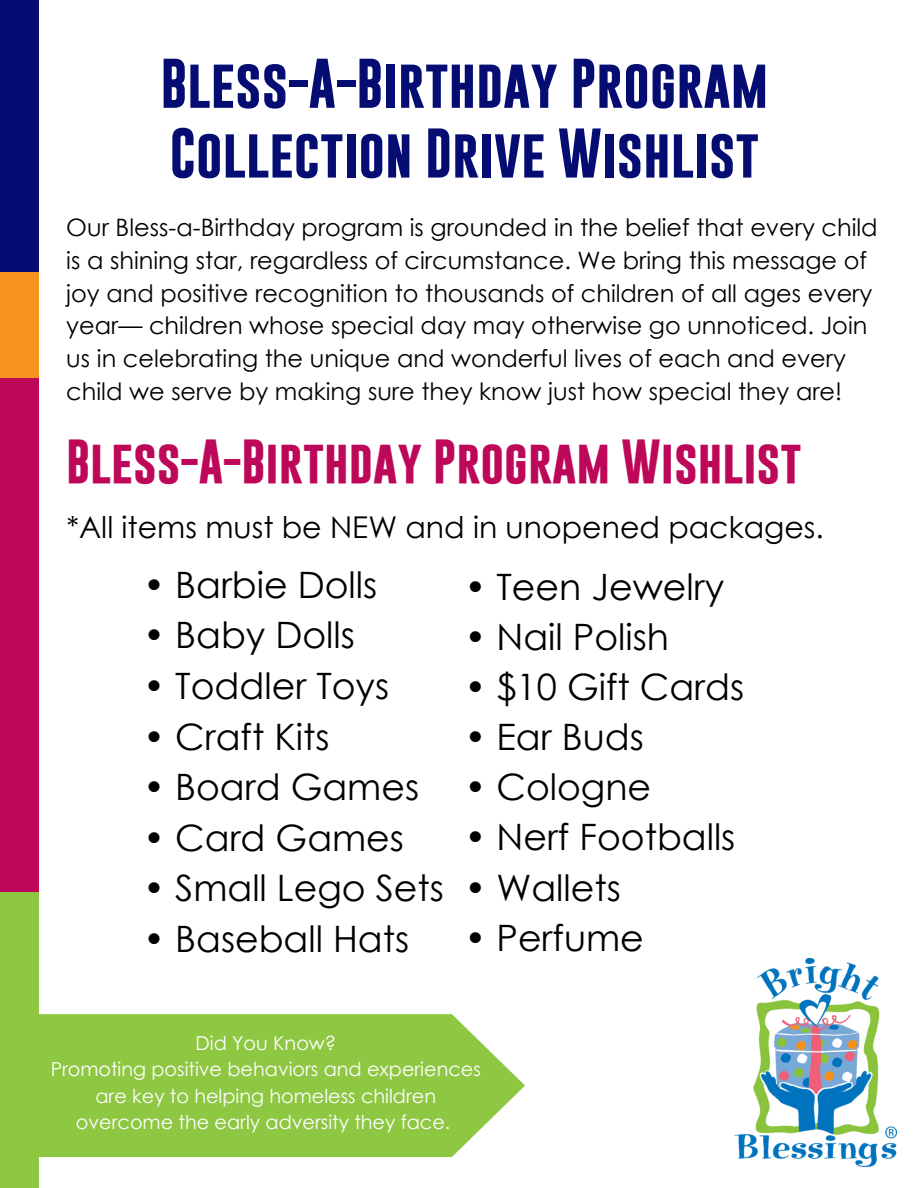
<style>
.page{position:relative;width:918px;height:1188px;background:#fff}
.page>*{position:absolute;margin:0;border:0;box-sizing:border-box;transform-origin:0 0}
.t1{font:700 50.25px/69.8px "Gobold";color:#050d73}
.t2{font:700 45px "Gobold";color:#bd0759}
.t3{font:36.45px "Century Gothic";color:#000}
.t4{font:36.3px "Century Gothic";color:#000}
.t5{font:30px "Century Gothic";color:#000}
.t6{font:24px/32.7px "Century Gothic";color:#000}
.t7{font:19.2px/26.5px "Century Gothic";color:#fff;text-align:center}
</style>
<div class="page">
<img style="left:734px;top:959px;width:162px;height:209px">
<svg style="left:39px;top:1014px;width:486px;height:143px;background:#96cb50"></svg>
<div style="left:0;top:0;width:39px;height:272px;background:#050d73"></div>
<div style="left:0;top:272px;width:39px;height:106px;background:#f7931e"></div>
<div style="left:0;top:892px;width:39px;height:296px;background:#8ec742"></div>
<div style="left:0;top:378px;width:39px;height:514px;background:#bd0759"></div>
<h5 class="t1" style="left:160px;top:49px;width:609px">Bless-A-Birthday Program<br>Collection Drive Wishlist</h5>
<h1 class="t6" style="left:66px;top:211px;width:813px">Our Bless-a-Birthday program is grounded in the belief that every child is a shining star, regardless of circumstance. We bring this message of joy and positive recognition to thousands of children of all ages every year— children whose special day may otherwise go unnoticed. Join us in celebrating the unique and wonderful lives of each and every child we serve by making sure they know just how special they are!</h1>
<h2 class="t2" style="left:66px;top:432px;width:737px">Bless-A-Birthday Program Wishlist</h2>
<p class="t5" style="left:66px;top:508px;width:759px">*All items must be NEW and in unopened packages.</p>
<h4 class="t4" style="left:143px;top:561px;width:236px">• Barbie Dolls</h4>
<h4 class="t4" style="left:143px;top:612px;width:213px">• Baby Dolls</h4>
<h4 class="t4" style="left:143px;top:662px;width:248px">• Toddler Toys</h4>
<h4 class="t4" style="left:143px;top:713px;width:188px">• Craft Kits</h4>
<h4 class="t4" style="left:143px;top:764px;width:277px">• Board Games</h4>
<h4 class="t4" style="left:143px;top:814px;width:262px">• Card Games</h4>
<h4 class="t4" style="left:143px;top:865px;width:302px">• Small Lego Sets</h4>
<h4 class="t4" style="left:143px;top:916px;width:267px">• Baseball Hats</h4>
<h3 class="t3" style="left:464px;top:563px;width:261px">• Teen Jewelry</h3>
<h3 class="t3" style="left:464px;top:614px;width:206px">• Nail Polish</h3>
<h3 class="t3" style="left:464px;top:664px;width:281px">• $10 Gift Cards</h3>
<h3 class="t3" style="left:464px;top:714px;width:181px">• Ear Buds</h3>
<h3 class="t3" style="left:464px;top:764px;width:188px">• Cologne</h3>
<h3 class="t3" style="left:464px;top:814px;width:273px">• Nerf Footballs</h3>
<h3 class="t3" style="left:464px;top:864px;width:158px">• Wallets</h3>
<h3 class="t3" style="left:464px;top:914px;width:181px">• Perfume</h3>
<h3 class="t7" style="left:196px;top:1029px;width:142px">Did You Know?</h3>
<p class="t7" style="left:51px;top:1056px;width:432px">Promoting positive behaviors and experiences are key to helping homeless children overcome the early adversity they face.</p>
</div>
